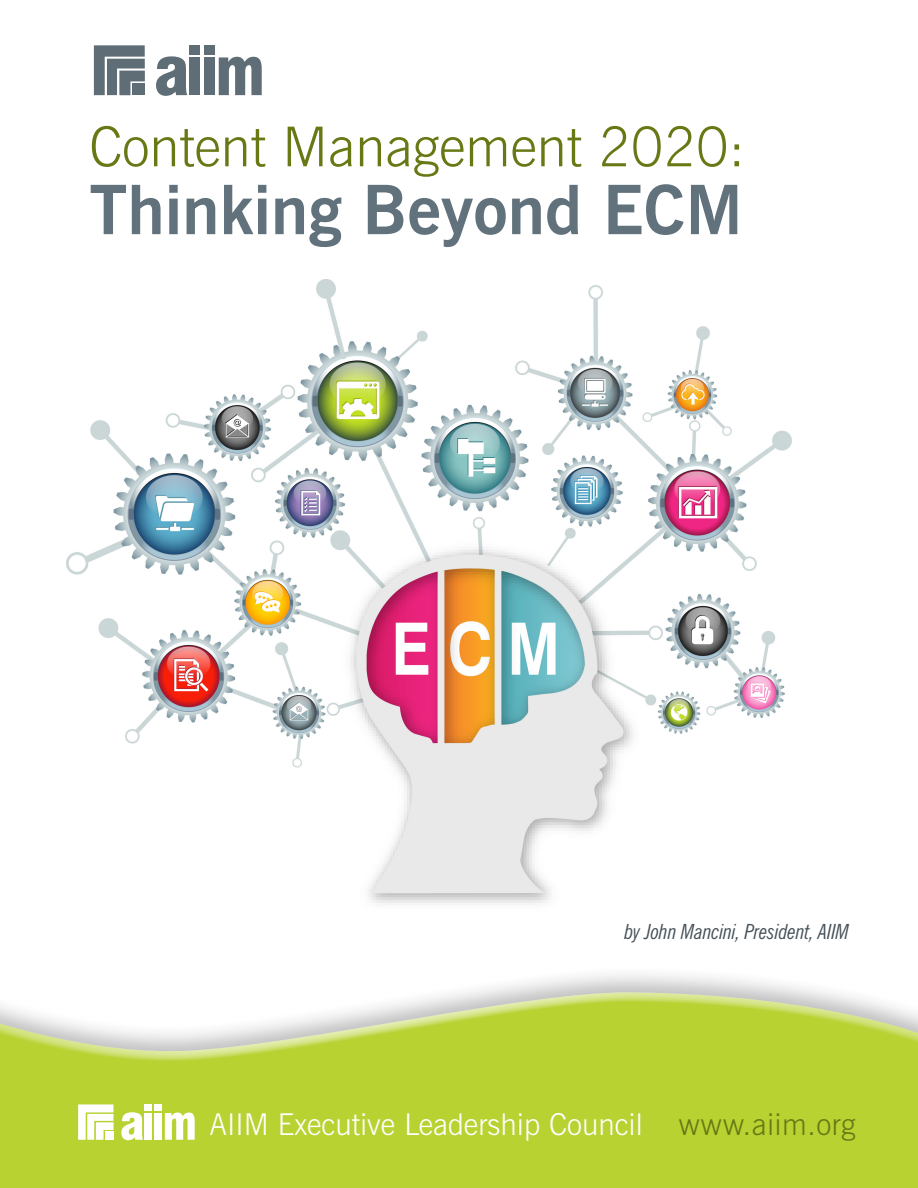
<style>
.page{position:relative;width:918px;height:1188px;background:#fff}
.page>*{position:absolute;margin:0;border:0;box-sizing:border-box;transform-origin:0 0}
.t1{font:700 67.8px "News Gothic BT";color:#61727c}
.t2{font:300 54.9px "News Gothic BT";color:#667915}
.t3{font:300 30px "News Gothic BT";color:#fff}
.t4{font:italic condensed 21px "News Gothic BT";letter-spacing:-.01em;color:#445059}
.s1{color:#667915}
</style>
<div class="page">
<img style="left:67px;top:279px;width:724px;height:624px">
<div style="left:0;top:965px;width:918px;height:223px;background:#231f20;opacity:.3"></div>
<div style="left:0;top:990px;width:918px;height:198px;background:#fff;opacity:.75"></div>
<div style="left:0;top:1036px;width:918px;height:152px;background:#b8d232"></div>
<svg style="left:78px;top:1104px;width:36px;height:36px"></svg>
<div style="left:105px;top:1131px;width:9px;height:9px;background:#fff"></div>
<div style="left:145px;top:1104px;width:7px;height:7px;background:#fff"></div>
<div style="left:155px;top:1104px;width:7px;height:7px;background:#fff"></div>
<svg style="left:121px;top:1112px;width:22px;height:28px"></svg>
<div style="left:145px;top:1113px;width:7px;height:27px;background:#fff"></div>
<div style="left:155px;top:1113px;width:7px;height:27px;background:#fff"></div>
<svg style="left:165px;top:1113px;width:30px;height:27px"></svg>
<svg style="left:94px;top:45px;width:51px;height:50px"></svg>
<div style="left:132px;top:83px;width:13px;height:12px;background:#5f6d76"></div>
<div style="left:190px;top:45px;width:10px;height:9px;background:#5f6d76"></div>
<div style="left:204px;top:45px;width:11px;height:9px;background:#5f6d76"></div>
<svg style="left:156px;top:56px;width:31px;height:40px"></svg>
<div style="left:190px;top:57px;width:10px;height:38px;background:#5f6d76"></div>
<div style="left:204px;top:57px;width:11px;height:38px;background:#5f6d76"></div>
<svg style="left:219px;top:57px;width:43px;height:38px"></svg>
<h2 class="t2" style="left:89px;top:114px;width:657px">Content Management 2020:</h2>
<h1 class="t1" style="left:89px;top:169px;width:655px">Thinking Beyond ECM</h1>
<p class="t4" style="left:624px;top:919px;width:226px">by John Mancini, President, AIIM</p>
<p class="t3" style="left:210px;top:1106px;width:648px">AIIM Executive Leadership Council <span class="s1">www.aiim.org</span></p>
</div>
